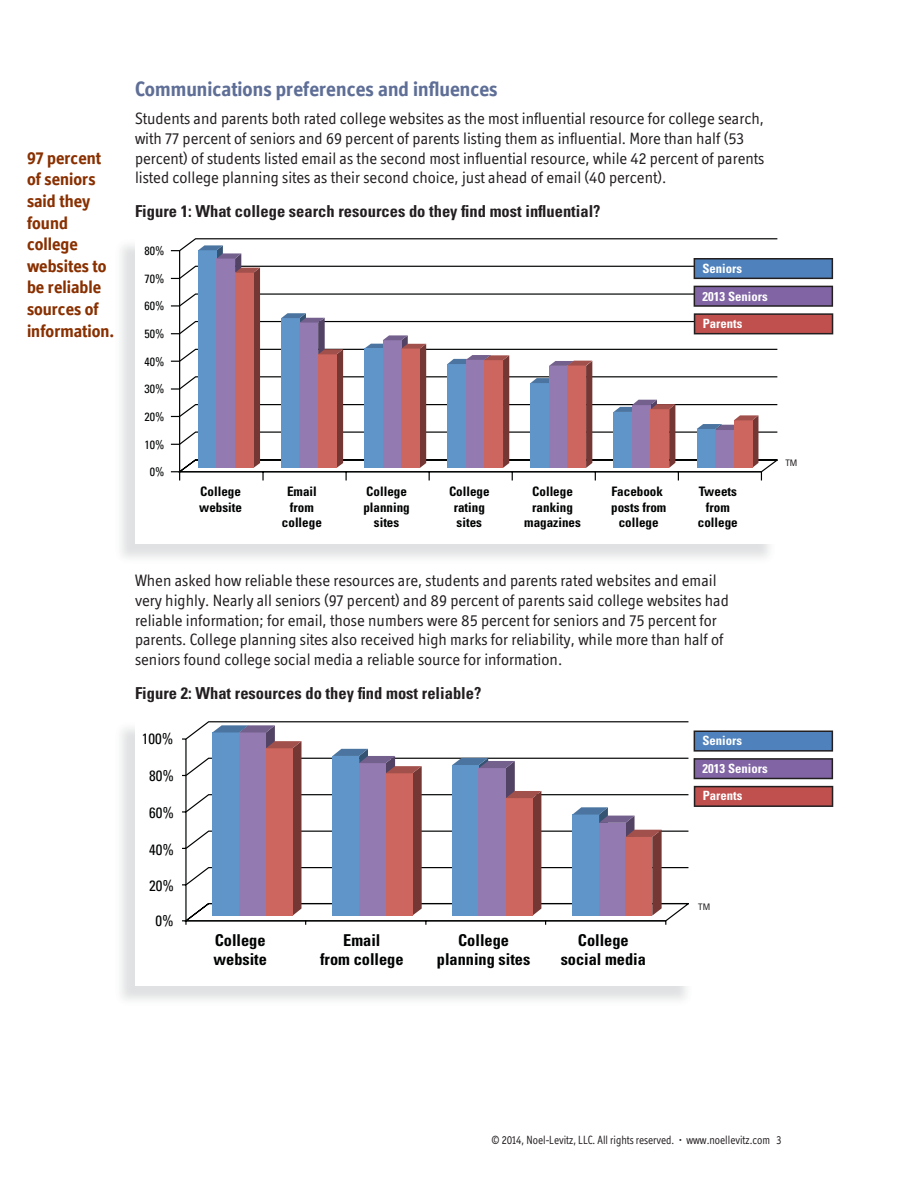
<style>
.page{position:relative;width:918px;height:1188px;background:#fff}
.page>*{position:absolute;margin:0;border:0;box-sizing:border-box;transform-origin:0 0}
.t1{font:700 21px "Officina Display ITC";color:#5e6e96}
.t2{font:700 18px/21.6px "Officina Display ITC";color:#893001}
.t3{font:16.5px/19.8px "Officina Display ITC";color:#231f20}
.t4{font:700 condensed 16.5px "Univers";color:#231f20}
.t5{font:700 condensed 16.35px/19.6px "Univers";color:#010202;text-align:center}
.t6{font:condensed 15px "Univers";color:#010202}
.t7{font:700 condensed 13.05px/15.8px "Univers";color:#010202;text-align:center}
.t8{font:700 condensed 12.75px/27.6px "Univers";color:#fff}
.t9{font:12px "Officina Display ITC";color:#231f20;scale:.9 1}
.t10{font:condensed 12px "Univers";color:#010202}
.t11{font:condensed 9px "Univers";color:#231f20}
</style>
<div class="page">
<svg style="left:176px;top:238px;width:603px;height:235px"></svg>
<hr style="left:179px;top:251px;width:1px;height:221px;background:#010202">
<svg style="left:171px;top:388px;width:8px;height:2px"></svg>
<svg style="left:171px;top:305px;width:8px;height:2px"></svg>
<hr style="left:180px;top:471px;width:581px;height:1px;background:#010202">
<svg style="left:171px;top:471px;width:9px;height:10px"></svg>
<svg style="left:198px;top:245px;width:66px;height:236px;background:#9b86a1"></svg>
<svg style="left:281px;top:313px;width:66px;height:168px"></svg>
<svg style="left:364px;top:335px;width:66px;height:146px;background:#9f8aa3"></svg>
<svg style="left:447px;top:355px;width:66px;height:126px;background:#9e87a0"></svg>
<svg style="left:531px;top:361px;width:65px;height:120px"></svg>
<svg style="left:614px;top:400px;width:65px;height:81px"></svg>
<svg style="left:697px;top:415px;width:65px;height:66px"></svg>
<svg style="left:694px;top:258px;width:139px;height:21px;background:#4872a4"></svg>
<svg style="left:694px;top:286px;width:139px;height:21px;background:#745b92"></svg>
<svg style="left:694px;top:313px;width:139px;height:21px;background:#ab4c4a"></svg>
<svg style="left:182px;top:721px;width:507px;height:201px"></svg>
<hr style="left:185px;top:739px;width:2px;height:182px;background:#010202">
<hr style="left:186px;top:920px;width:480px;height:1px;background:#010202">
<svg style="left:182px;top:920px;width:5px;height:5px"></svg>
<svg style="left:212px;top:725px;width:94px;height:200px;background:#99839e"></svg>
<svg style="left:333px;top:749px;width:93px;height:176px;background:#9b849f"></svg>
<svg style="left:452px;top:758px;width:94px;height:167px;background:#9b88a4"></svg>
<svg style="left:572px;top:807px;width:94px;height:118px"></svg>
<svg style="left:694px;top:730px;width:139px;height:22px;background:#4f78a7"></svg>
<svg style="left:694px;top:758px;width:139px;height:21px;background:#735a91"></svg>
<svg style="left:694px;top:786px;width:139px;height:21px;background:#a84847"></svg>
<p class="t2" style="left:27px;top:149px;width:89px">97 percent of seniors said they found college websites to be reliable sources of information.</p>
<p class="t1" style="left:135px;top:81px;width:364px">Communications preferences and influences</p>
<p class="t3" style="left:135px;top:110px;width:631px">Students and parents both rated college websites as the most influential resource for college search, with 77 percent of seniors and 69 percent of parents listing them as influential. More than half (53 percent) of students listed email as the second most influential resource, while 42 percent of parents listed college planning sites as their second choice, just ahead of email (40 percent).</p>
<p class="t4" style="left:135px;top:205px;width:467px">Figure 1: What college search resources do they find most influential?</p>
<p class="t10" style="left:145px;top:247px;width:21px">80%</p>
<p class="t10" style="left:145px;top:274px;width:21px">70%</p>
<p class="t10" style="left:145px;top:302px;width:21px">60%</p>
<p class="t10" style="left:145px;top:330px;width:21px">50%</p>
<p class="t10" style="left:145px;top:357px;width:21px">40%</p>
<p class="t10" style="left:145px;top:385px;width:21px">30%</p>
<p class="t10" style="left:145px;top:412px;width:21px">20%</p>
<p class="t10" style="left:145px;top:440px;width:21px">10%</p>
<p class="t10" style="left:150px;top:467px;width:16px">0%</p>
<p class="t8" style="left:702px;top:256px;width:67px">Seniors<br>2013 Seniors<br>Parents</p>
<p class="t7" style="left:199px;top:485px;width:44px;text-align:left">College website</p>
<p class="t7" style="left:282px;top:485px;width:41px">Email from college</p>
<p class="t7" style="left:363px;top:485px;width:48px">College planning sites</p>
<p class="t7" style="left:449px;top:485px;width:42px">College rating sites</p>
<p class="t7" style="left:524px;top:485px;width:58px">College ranking magazines</p>
<p class="t7" style="left:611px;top:485px;width:57px">Facebook posts from college</p>
<p class="t7" style="left:698px;top:485px;width:41px">Tweets from college</p>
<p class="t3" style="left:135px;top:572px;width:595px">When asked how reliable these resources are, students and parents rated websites and email very highly. Nearly all seniors (97 percent) and 89 percent of parents said college websites had reliable information; for email, those numbers were 85 percent for seniors and 75 percent for parents. College planning sites also received high marks for reliability, while more than half of seniors found college social media a reliable source for information.</p>
<p class="t4" style="left:135px;top:687px;width:348px">Figure 2: What resources do they find most reliable?</p>
<p class="t6" style="left:142px;top:734px;width:33px">100%</p>
<p class="t6" style="left:149px;top:770px;width:26px">80%</p>
<p class="t6" style="left:149px;top:807px;width:26px">60%</p>
<p class="t6" style="left:149px;top:844px;width:26px">40%</p>
<p class="t6" style="left:149px;top:881px;width:26px">20%</p>
<p class="t6" style="left:156px;top:916px;width:20px">0%</p>
<p class="t5" style="left:213px;top:932px;width:55px;text-align:left">College website</p>
<p class="t5" style="left:320px;top:932px;width:85px">Email<br>from college</p>
<p class="t5" style="left:437px;top:932px;width:95px">College planning sites</p>
<p class="t5" style="left:561px;top:932px;width:87px">College social media</p>
<p class="t8" style="left:702px;top:728px;width:67px">Seniors<br>2013 Seniors<br>Parents</p>
<p class="t11" style="left:698px;top:904px;width:13px">TM</p>
<p class="t11" style="left:785px;top:460px;width:13px">TM</p>
<p class="t9" style="left:491px;top:1135px;width:324px">© 2014, Noel-Levitz, LLC. All rights reserved. • www.noellevitz.com 3</p>
</div>
